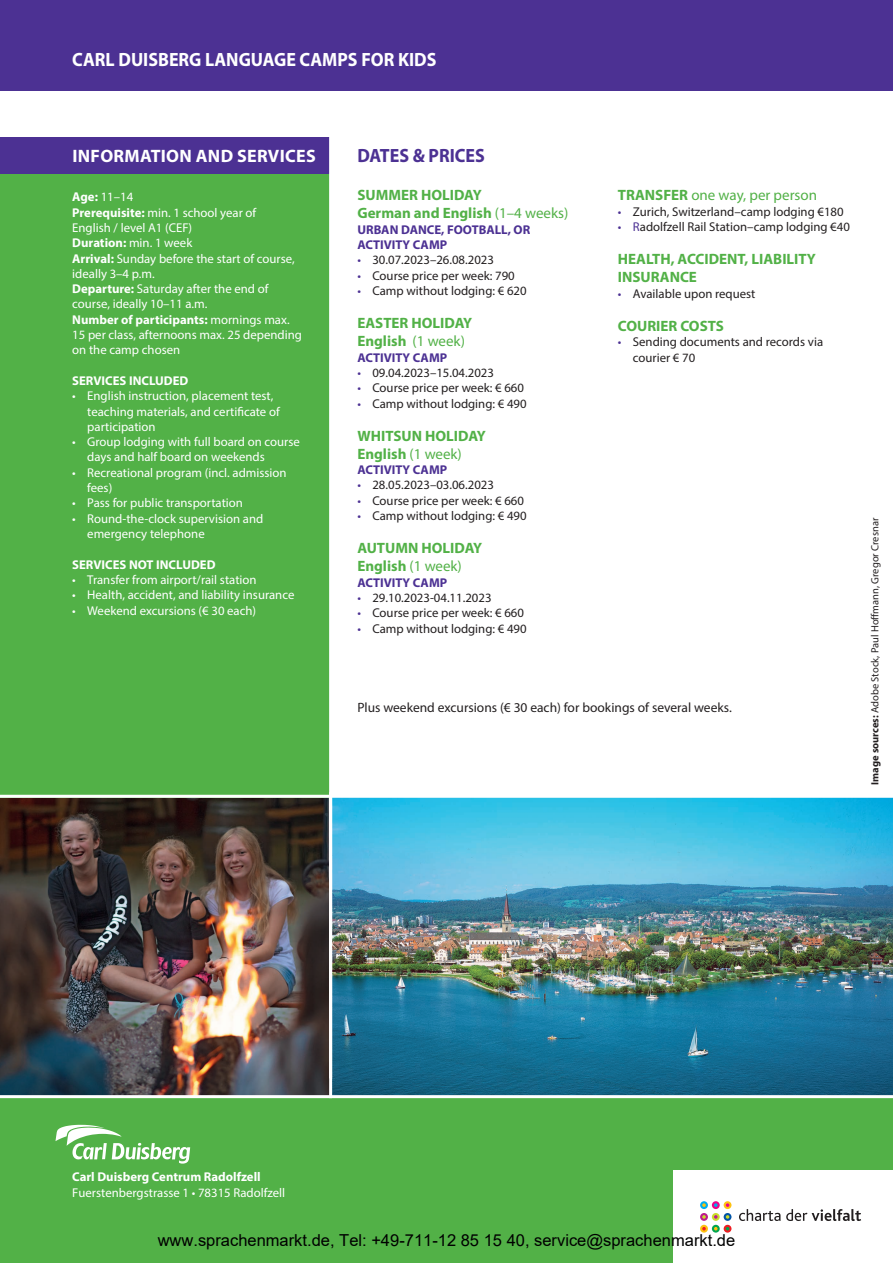
<style>
.page{position:relative;width:893px;height:1263px;background:#fff}
.page>*{position:absolute;margin:0;border:0;box-sizing:border-box;transform-origin:0 0}
.t1{font:700 19.2px "Myriad Pro";color:#fff;scale:.93 1}
.t2{font:700 19.2px "Myriad Pro";color:#4c3193;scale:.93 1}
.t3{font:700 18px "Myriad Pro";letter-spacing:.015em;color:#fff}
.t4{font:16.5px "Arial";color:#000}
.t5{font:700 15px/18px "Myriad Pro";color:#52b147}
.t6{font:15px "Myriad Pro";color:#52b147}
.t7{font:13.5px "Myriad Pro";color:#231f20}
.t8{font:12.75px/15.3px "Myriad Pro";color:#fff}
.t9{font:12.75px/15.3px "Myriad Pro";color:#231f20}
.t10{font:700 12.75px/15.3px "Myriad Pro";color:#4c3193}
.t11{font:700 12.75px "Myriad Pro";color:#fff}
.t12{font:10.5px "Myriad Pro";color:#231f20}
.s1{font-weight:700}
.s2{font-weight:400}
.s3{color:#4c3193}
</style>
<div class="page">
<img style="left:332px;top:798px;width:561px;height:297px">
<img style="left:0;top:798px;width:329px;height:297px">
<div style="left:0;top:164px;width:329px;height:634px;background:#52b147"></div>
<div style="left:0;top:0;width:893px;height:90px;background:#4c3193"></div>
<div style="left:0;top:1098px;width:893px;height:165px;background:#52b147"></div>
<svg style="left:55px;top:1125px;width:135px;height:38px"></svg>
<div style="left:0;top:138px;width:329px;height:36px;background:#4c3193"></div>
<div style="left:673px;top:1170px;width:220px;height:93px;background:#fff"></div>
<svg style="left:700px;top:1201px;width:8px;height:8px"></svg>
<svg style="left:700px;top:1213px;width:8px;height:8px"></svg>
<div style="left:700px;top:1225px;width:8px;height:7px;background:#fec210;border-radius:50%"></div>
<svg style="left:712px;top:1225px;width:8px;height:7px"></svg>
<svg style="left:724px;top:1225px;width:7px;height:7px"></svg>
<svg style="left:712px;top:1213px;width:8px;height:8px"></svg>
<svg style="left:724px;top:1213px;width:7px;height:8px"></svg>
<svg style="left:712px;top:1201px;width:8px;height:8px"></svg>
<svg style="left:724px;top:1201px;width:7px;height:8px"></svg>
<svg style="left:702px;top:1203px;width:4px;height:4px"></svg>
<svg style="left:714px;top:1203px;width:4px;height:4px"></svg>
<svg style="left:726px;top:1203px;width:3px;height:4px"></svg>
<svg style="left:702px;top:1215px;width:4px;height:4px"></svg>
<svg style="left:714px;top:1215px;width:4px;height:4px"></svg>
<svg style="left:726px;top:1215px;width:3px;height:4px"></svg>
<svg style="left:702px;top:1227px;width:4px;height:3px"></svg>
<svg style="left:714px;top:1227px;width:4px;height:3px"></svg>
<svg style="left:739px;top:1209px;width:122px;height:12px"></svg>
<hr style="left:0;top:795px;width:893px;height:3px;background:#fff">
<hr style="left:892px;top:0;width:1px;height:281px;background:#4c3193">
<p class="t1" style="left:72px;top:47px;width:393px">CARL DUISBERG LANGUAGE CAMPS FOR KIDS</p>
<p class="t3" style="left:72px;top:144px;width:245px">INFORMATION AND SERVICES</p>
<p class="t8" style="left:72px;top:189px;width:231px"><span class="s1">Age:</span> 11–14<br><span class="s1">Prerequisite:</span> min. 1 school year of<br>English / level A1 (CEF)<br><span class="s1">Duration:</span> min. 1 week<br><span class="s1">Arrival:</span> Sunday before the start of course, ideally 3–4 p.m.<br><span class="s1">Departure:</span> Saturday after the end of course, ideally 10–11 a.m.<br><span class="s1">Number of participants:</span> mornings max.<br>15 per class, afternoons max. 25 depending on the camp chosen</p>
<p class="t11" style="left:72px;top:372px;width:118px">SERVICES INCLUDED</p>
<p class="t8" style="left:87px;top:388px;width:194px;text-indent:-15px">• English instruction, placement test, teaching materials, and certificate of participation</p>
<p class="t8" style="left:87px;top:434px;width:214px;text-indent:-15px">• Group lodging with full board on course days and half board on weekends</p>
<p class="t8" style="left:87px;top:465px;width:201px;text-indent:-15px">• Recreational program (incl. admission fees)</p>
<p class="t8" style="left:72px;top:495px;width:172px">• Pass for public transportation</p>
<p class="t8" style="left:87px;top:511px;width:177px;text-indent:-15px">• Round-the-clock supervision and emergency telephone</p>
<p class="t11" style="left:72px;top:556px;width:145px">SERVICES NOT INCLUDED</p>
<p class="t8" style="left:72px;top:572px;width:186px">• Transfer from airport/rail station</p>
<p class="t8" style="left:72px;top:587px;width:224px">• Health, accident, and liability insurance</p>
<p class="t8" style="left:72px;top:602px;width:185px">• Weekend excursions (€ 30 each)</p>
<p class="t2" style="left:357px;top:143px;width:139px">DATES &amp; PRICES</p>
<p class="t5" style="left:357px;top:186px;width:212px">SUMMER HOLIDAY<br>German and English <span class="s2">(1–4 weeks)</span></p>
<p class="t10" style="left:357px;top:221px;width:174px">URBAN DANCE, FOOTBALL, OR<br>ACTIVITY CAMP</p>
<p class="t9" style="left:357px;top:252px;width:138px"><span class="s3">•</span> 30.07.2023–26.08.2023</p>
<p class="t9" style="left:357px;top:268px;width:159px"><span class="s3">•</span> Course price per week: 790</p>
<p class="t9" style="left:357px;top:283px;width:171px"><span class="s3">•</span> Camp without lodging: € 620</p>
<p class="t5" style="left:357px;top:314px;width:116px">EASTER HOLIDAY<br>English <span class="s2">(1 week)</span></p>
<p class="t10" style="left:357px;top:349px;width:91px">ACTIVITY CAMP</p>
<p class="t9" style="left:357px;top:365px;width:138px"><span class="s3">•</span> 09.04.2023–15.04.2023</p>
<p class="t9" style="left:357px;top:380px;width:168px"><span class="s3">•</span> Course price per week: € 660</p>
<p class="t9" style="left:357px;top:395px;width:171px"><span class="s3">•</span> Camp without lodging: € 490</p>
<p class="t5" style="left:357px;top:426px;width:130px">WHITSUN HOLIDAY<br>English <span class="s2">(1 week)</span></p>
<p class="t10" style="left:357px;top:462px;width:91px">ACTIVITY CAMP</p>
<p class="t9" style="left:357px;top:477px;width:138px"><span class="s3">•</span> 28.05.2023–03.06.2023</p>
<p class="t9" style="left:357px;top:493px;width:168px"><span class="s3">•</span> Course price per week: € 660</p>
<p class="t9" style="left:357px;top:508px;width:171px"><span class="s3">•</span> Camp without lodging: € 490</p>
<p class="t5" style="left:357px;top:539px;width:126px">AUTUMN HOLIDAY<br>English <span class="s2">(1 week)</span></p>
<p class="t10" style="left:357px;top:574px;width:91px">ACTIVITY CAMP</p>
<p class="t9" style="left:357px;top:590px;width:136px"><span class="s3">•</span> 29.10.2023-04.11.2023</p>
<p class="t9" style="left:357px;top:605px;width:168px"><span class="s3">•</span> Course price per week: € 660</p>
<p class="t9" style="left:357px;top:620px;width:171px"><span class="s3">•</span> Camp without lodging: € 490</p>
<p class="t6" style="left:618px;top:186px;width:201px"><span class="s1">TRANSFER</span> one way, per person</p>
<p class="t9" style="left:618px;top:204px;width:227px"><span class="s3">•</span> Zurich, Switzerland–camp lodging €180</p>
<p class="t9" style="left:618px;top:219px;width:234px"><span class="s3">• R</span>adolfzell Rail Station–camp lodging €40</p>
<p class="t5" style="left:618px;top:250px;width:200px">HEALTH, ACCIDENT, LIABILITY<br>INSURANCE</p>
<p class="t9" style="left:618px;top:286px;width:139px"><span class="s3">•</span> Available upon request</p>
<p class="t5" style="left:618px;top:316px;width:108px">COURIER COSTS</p>
<p class="t9" style="left:633px;top:334px;width:192px;text-indent:-15px"><span class="s3">•</span> Sending documents and records via courier € 70</p>
<p class="t7" style="left:357px;top:699px;width:376px">Plus weekend excursions (€ 30 each) for bookings of several weeks.</p>
<p class="t12" style="left:868px;top:785px;width:268px;rotate:-90deg"><span class="s1">Image sources:</span> Adobe Stock, Paul Hoffmann, Gregor Cresnar</p>
<p class="t8" style="left:72px;top:1168px;width:214px;line-height:16.5px"><span class="s1">Carl Duisberg Centrum Radolfzell<br></span>Fuerstenbergstrasse 1 • 78315 Radolfzell</p>
<p class="t4" style="left:158px;top:1229px;width:579px">www.sprachenmarkt.de, Tel: +49-711-12 85 15 40, service@sprachenmarkt.de</p>
</div>
